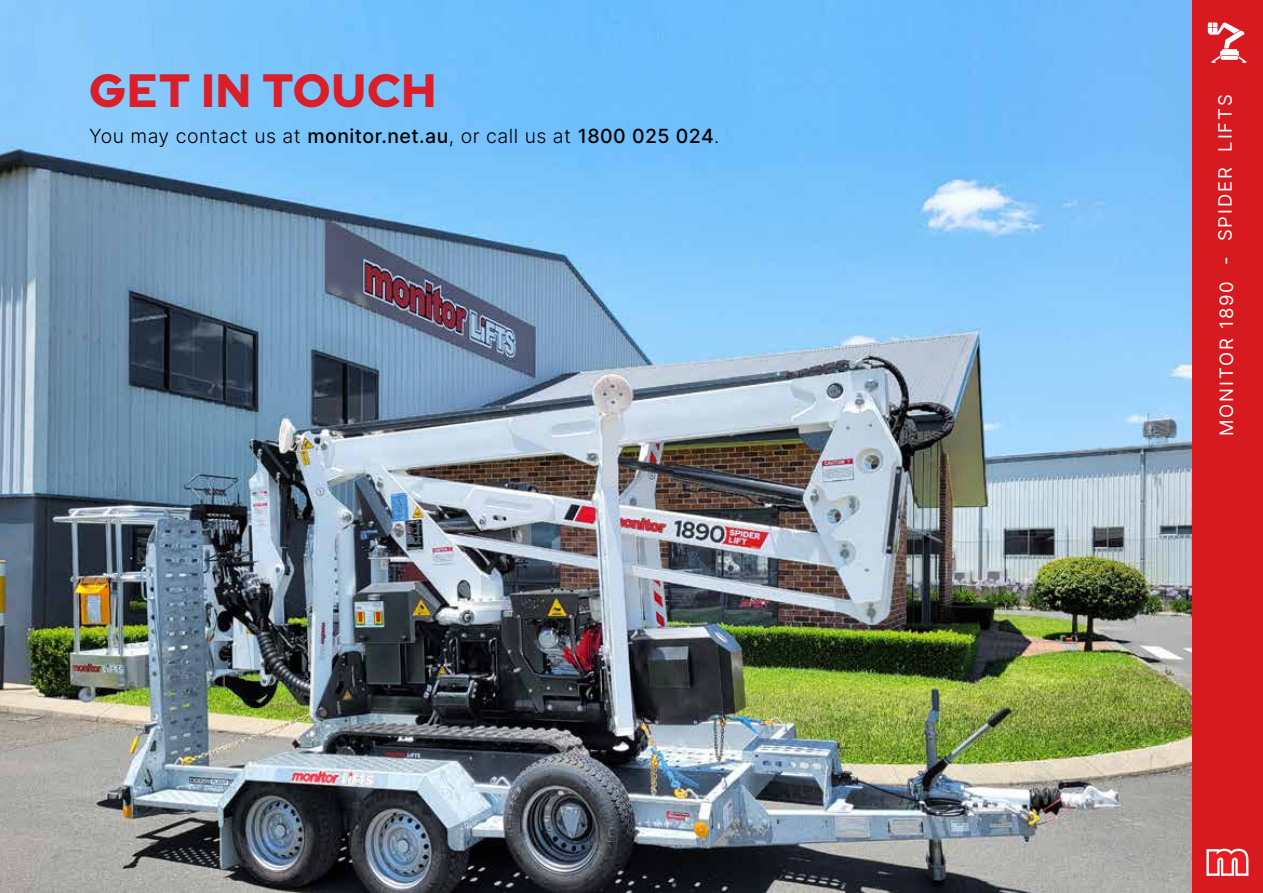
<style>
.page{position:relative;width:1263px;height:893px;background:#fff}
.page>*{position:absolute;margin:0;border:0;box-sizing:border-box;transform-origin:0 0}
.t1{font:900 46.5px "Red Hat Display";letter-spacing:.025em;color:#d9202a}
.t2{font:300 19.5px "Inter";letter-spacing:.025em;color:#000}
.t3{font:18.45px "Inter";letter-spacing:.1em;color:#fff}
.s1{font-weight:500}
</style>
<div class="page">
<div style="left:1191px;top:0;width:72px;height:893px;background:#d71920"></div>
<svg style="left:1208px;top:22px;width:39px;height:41px"></svg>
<svg style="left:1206px;top:849px;width:42px;height:27px"></svg>
<img style="left:0;top:0;width:1191px;height:893px">
<h1 class="t1" style="left:89px;top:61px;width:349px">GET IN TOUCH</h1>
<p class="t2" style="left:89px;top:122px;width:632px">You may contact us at <span class="s1">monitor.net.au</span>, or call us at <span class="s1">1800 025 024</span>.</p>
<p class="t3" style="left:1212px;top:241px;width:148px;rotate:-90deg">SPIDER LIFTS</p>
<p class="t3" style="left:1213px;top:436px;width:181px;rotate:-90deg">MONITOR 1890 -</p>
</div>
